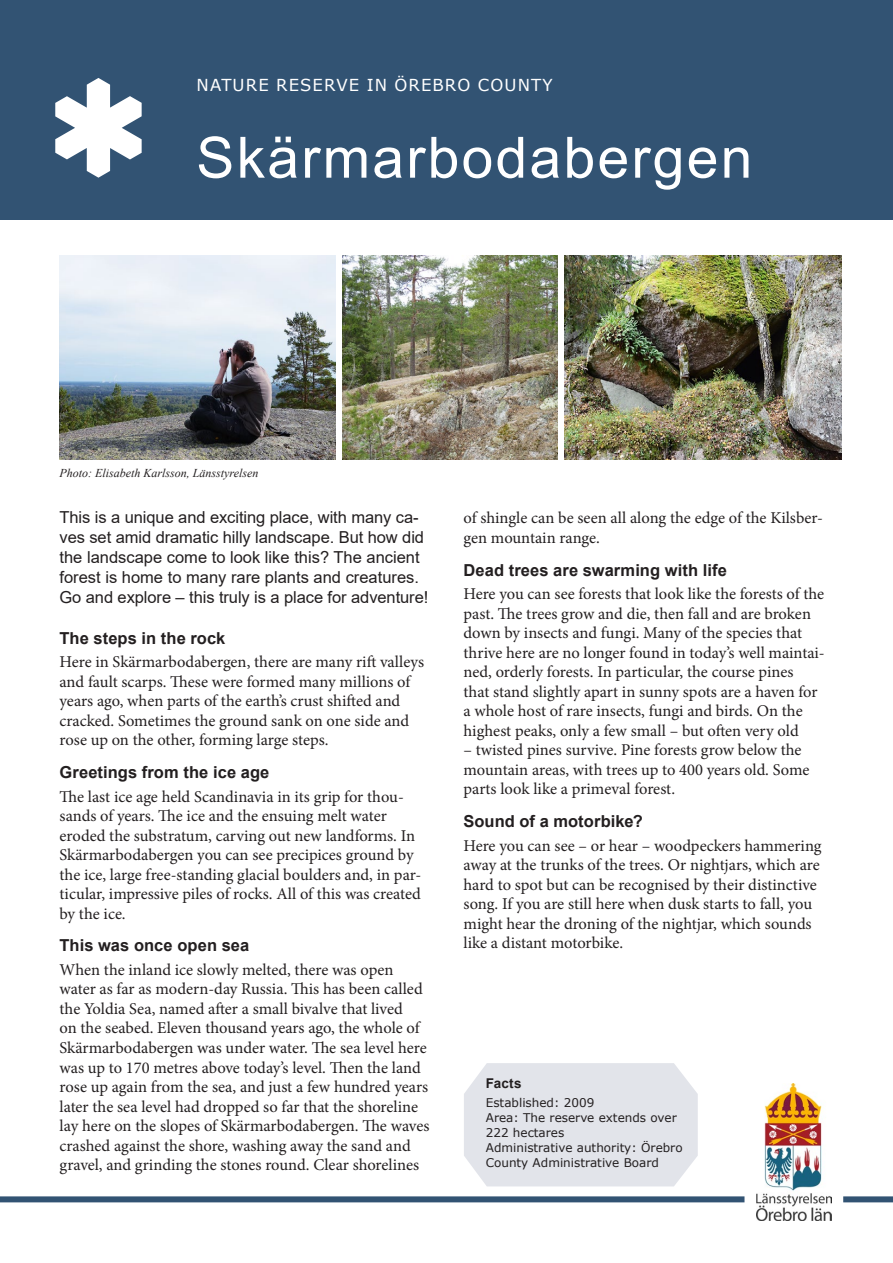
<style>
.page{position:relative;width:893px;height:1263px;background:#fff}
.page>*{position:absolute;margin:0;border:0;box-sizing:border-box;transform-origin:0 0}
.t1{font:57px "Arial";letter-spacing:.04em;color:#fff}
.t2{font:16.5px/19.5px "Minion Pro";letter-spacing:-.005em;color:#231f20}
.t3{font:16.5px/19.8px "Arial";letter-spacing:-.005em;color:#231f20}
.t4{font:700 16.5px "Arial";letter-spacing:.005em;color:#231f20}
.t5{font:16.5px "Verdana";letter-spacing:.065em;color:#fff}
.t6{font:700 13.5px "Arial";letter-spacing:.015em;color:#231f20}
.t7{font:12px/15px "Verdana";color:#231f20}
.t8{font:italic 12px "Times New Roman";color:#231f20}
</style>
<div class="page">
<div style="left:843px;top:1196px;width:50px;height:6px;background:#325373"></div>
<div style="left:0;top:1196px;width:744px;height:6px;background:#325373"></div>
<div style="left:0;top:0;width:893px;height:220px;background:#325373"></div>
<svg style="left:55px;top:78px;width:87px;height:100px"></svg>
<img style="left:60px;top:255px;width:276px;height:204px">
<img style="left:343px;top:255px;width:214px;height:204px">
<img style="left:565px;top:255px;width:276px;height:204px">
<div style="left:464px;top:1063px;width:234px;height:123px;background:#e2e4ea"></div>
<img style="left:756px;top:1083px;width:75px;height:137px">
<p class="t5" style="left:197px;top:73px;width:357px">NATURE RESERVE IN ÖREBRO COUNTY</p>
<h1 class="t1" style="left:196px;top:118px;width:558px">Skärmarbodabergen</h1>
<p class="t8" style="left:60px;top:464px;width:200px">Photo: Elisabeth Karlsson, Länsstyrelsen</p>
<p class="t3" style="left:60px;top:508px;width:370px">This is a unique and exciting place, with many ca&shy;ves set amid dramatic hilly landscape. But how did the landscape come to look like this? The ancient forest is home to many rare plants and creatures.<br>Go and explore – this truly is a place for adventure!</p>
<h2 class="t4" style="left:60px;top:626px;width:167px">The steps in the rock</h2>
<p class="t2" style="left:60px;top:652px;width:366px">Here in Skärmarbodabergen, there are many rif valleys and fault scarps. Tese were formed many millions of years ago, when parts of the earth’s crust shifed and cracked. Sometimes the ground sank on one side and rose up on the other, forming large steps.</p>
<h2 class="t4" style="left:60px;top:760px;width:211px">Greetings from the ice age</h2>
<p class="t2" style="left:60px;top:787px;width:363px">Te last ice age held Scandinavia in its grip for thou&shy;sands of years. Te ice and the ensuing melt water eroded the substratum, carving out new landforms. In Skärmarbodabergen you can see precipices ground by the ice, large free-standing glacial boulders and, in par&shy;ticular, impressive piles of rocks. All of this was created by the ice.</p>
<h2 class="t4" style="left:60px;top:934px;width:191px">This was once open sea</h2>
<p class="t2" style="left:60px;top:960px;width:371px">When the inland ice slowly melted, there was open water as far as modern-day Russia. Tis has been called the Yoldia Sea, named afer a small bivalve that lived<br>on the seabed. Eleven thousand years ago, the whole of Skärmarbodabergen was under water. Te sea level here was up to 170 metres above today’s level. Ten the land rose up again from the sea, and just a few hundred years later the sea level had dropped so far that the shoreline lay here on the slopes of Skärmarbodabergen. Te waves crashed against the shore, washing away the sand and gravel, and grinding the stones round. Clear shorelines</p>
<p class="t2" style="left:463px;top:508px;width:361px">of shingle can be seen all along the edge of the Kilsber&shy;gen mountain range.</p>
<h2 class="t4" style="left:463px;top:558px;width:265px">Dead trees are swarming with life</h2>
<p class="t2" style="left:463px;top:584px;width:363px">Here you can see forests that look like the forests of the past. Te trees grow and die, then fall and are broken down by insects and fungi. Many of the species that thrive here are no longer found in today’s well maintai&shy;ned, orderly forests. In particular, the course pines<br>that stand slightly apart in sunny spots are a haven for a whole host of rare insects, fungi and birds. On the highest peaks, only a few small – but ofen very old</p>
<p class="t2" style="left:463px;top:740px;width:347px">– twisted pines survive. Pine forests grow below the mountain areas, with trees up to 400 years old. Some parts look like a primeval forest.</p>
<h2 class="t4" style="left:463px;top:809px;width:181px">Sound of a motorbike?</h2>
<p class="t2" style="left:463px;top:836px;width:360px">Here you can see – or hear – woodpeckers hammering away at the trunks of the trees. Or nightjars, which are hard to spot but can be recognised by their distinctive song. If you are still here when dusk starts to fall, you might hear the droning of the nightjar, which sounds like a distant motorbike.</p>
<h3 class="t6" style="left:486px;top:1074px;width:37px">Facts</h3>
<p class="t7" style="left:486px;top:1095px;width:198px">Established: 2009<br>Area: The reserve extends over<br>222 hectares<br>Administrative authority: Örebro<br>County Administrative Board</p>
</div>
